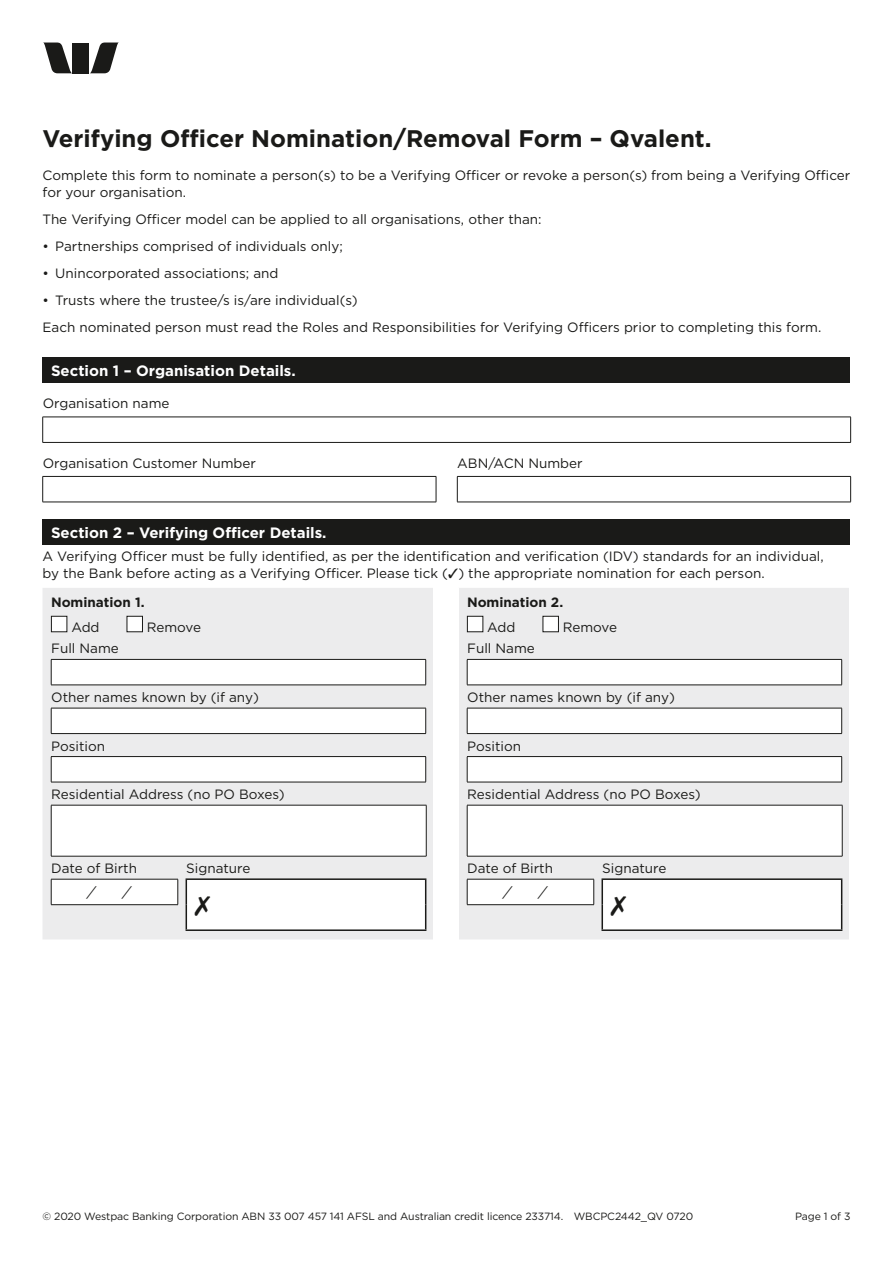
<style>
.page{position:relative;width:893px;height:1263px;background:#fff}
.page>*{position:absolute;margin:0;border:0;box-sizing:border-box;transform-origin:0 0}
.t1{font:700 24px "Gotham";color:#1a1a18}
.t2{font:700 15px "Gotham";color:#fff}
.t3{font:13.5px/16.5px "Gotham";color:#1a1a18}
.t4{font:700 13.5px "Gotham";color:#1a1a18}
.t5{font:italic 13.5px "Gotham";color:#1a1a18}
.t6{font:10.5px "Gotham";letter-spacing:-.01em;color:#1a1a18}
</style>
<div class="page">
<svg style="left:44px;top:43px;width:28px;height:30px"></svg>
<svg style="left:90px;top:43px;width:28px;height:30px"></svg>
<div style="left:73px;top:43px;width:16px;height:30px;background:#1a1a18"></div>
<div style="left:43px;top:358px;width:807px;height:25px;background:#1a1a18"></div>
<hr style="left:43px;top:417px;width:808px;height:1px;background:#1a1a18">
<svg style="left:42px;top:417px;width:1px;height:25px"></svg>
<svg style="left:850px;top:417px;width:1px;height:25px"></svg>
<hr style="left:43px;top:442px;width:808px;height:1px;background:#1a1a18">
<hr style="left:43px;top:502px;width:393px;height:1px;background:#1a1a18">
<svg style="left:42px;top:476px;width:809px;height:26px"></svg>
<hr style="left:457px;top:502px;width:394px;height:1px;background:#1a1a18">
<div style="left:43px;top:519px;width:807px;height:25px;background:#1a1a18"></div>
<div style="left:43px;top:588px;width:806px;height:351px;background:#ececed"></div>
<div style="left:433px;top:588px;width:25px;height:351px;background:#fff"></div>
<div style="left:51px;top:616px;width:16px;height:16px;background:#fff"></div>
<div style="left:51px;top:616px;width:16px;height:16px;border:1px solid #1a1a18"></div>
<div style="left:127px;top:616px;width:15px;height:16px;background:#fff"></div>
<div style="left:127px;top:616px;width:16px;height:16px;border:1px solid #1a1a18"></div>
<div style="left:51px;top:659px;width:375px;height:26px;background:#fff"></div>
<hr style="left:51px;top:659px;width:375px;height:1px;background:#1a1a18">
<svg style="left:51px;top:660px;width:1px;height:25px"></svg>
<svg style="left:425px;top:660px;width:1px;height:25px"></svg>
<hr style="left:51px;top:685px;width:375px;height:1px;background:#1a1a18">
<div style="left:51px;top:708px;width:375px;height:25px;background:#fff"></div>
<hr style="left:51px;top:708px;width:375px;height:1px;background:#1a1a18">
<svg style="left:51px;top:708px;width:1px;height:25px"></svg>
<svg style="left:425px;top:708px;width:1px;height:25px"></svg>
<hr style="left:51px;top:733px;width:375px;height:1px;background:#1a1a18">
<div style="left:51px;top:756px;width:375px;height:26px;background:#fff"></div>
<hr style="left:51px;top:756px;width:375px;height:1px;background:#1a1a18">
<svg style="left:51px;top:757px;width:1px;height:25px"></svg>
<svg style="left:425px;top:757px;width:1px;height:25px"></svg>
<hr style="left:51px;top:782px;width:375px;height:1px;background:#1a1a18">
<div style="left:51px;top:805px;width:375px;height:51px;background:#fff"></div>
<hr style="left:51px;top:805px;width:375px;height:1px;background:#1a1a18">
<hr style="left:51px;top:805px;width:1px;height:51px;background:#1a1a18">
<hr style="left:426px;top:805px;width:1px;height:51px;background:#1a1a18">
<hr style="left:51px;top:856px;width:375px;height:1px;background:#1a1a18">
<hr style="left:186px;top:878px;width:240px;height:2px;background:#1a1a18">
<hr style="left:186px;top:929px;width:240px;height:2px;background:#1a1a18">
<div style="left:467px;top:616px;width:16px;height:16px;background:#fff"></div>
<div style="left:467px;top:616px;width:16px;height:16px;border:1px solid #1a1a18"></div>
<div style="left:543px;top:616px;width:15px;height:16px;background:#fff"></div>
<div style="left:543px;top:616px;width:16px;height:16px;border:1px solid #1a1a18"></div>
<div style="left:467px;top:659px;width:375px;height:26px;background:#fff"></div>
<hr style="left:467px;top:659px;width:375px;height:1px;background:#1a1a18">
<svg style="left:467px;top:660px;width:1px;height:25px"></svg>
<svg style="left:841px;top:660px;width:1px;height:25px"></svg>
<hr style="left:467px;top:685px;width:375px;height:1px;background:#1a1a18">
<div style="left:467px;top:708px;width:375px;height:25px;background:#fff"></div>
<hr style="left:467px;top:708px;width:375px;height:1px;background:#1a1a18">
<svg style="left:467px;top:708px;width:1px;height:25px"></svg>
<svg style="left:841px;top:708px;width:1px;height:25px"></svg>
<hr style="left:467px;top:733px;width:375px;height:1px;background:#1a1a18">
<div style="left:467px;top:756px;width:375px;height:26px;background:#fff"></div>
<hr style="left:467px;top:756px;width:375px;height:1px;background:#1a1a18">
<svg style="left:467px;top:757px;width:1px;height:25px"></svg>
<svg style="left:841px;top:757px;width:1px;height:25px"></svg>
<hr style="left:467px;top:782px;width:375px;height:1px;background:#1a1a18">
<div style="left:467px;top:805px;width:375px;height:51px;background:#fff"></div>
<hr style="left:467px;top:805px;width:375px;height:1px;background:#1a1a18">
<hr style="left:467px;top:805px;width:1px;height:51px;background:#1a1a18">
<hr style="left:842px;top:805px;width:1px;height:51px;background:#1a1a18">
<hr style="left:467px;top:856px;width:375px;height:1px;background:#1a1a18">
<hr style="left:601px;top:878px;width:241px;height:2px;background:#1a1a18">
<hr style="left:601px;top:929px;width:241px;height:2px;background:#1a1a18">
<svg style="left:51px;top:879px;width:375px;height:51px"></svg>
<svg style="left:467px;top:879px;width:375px;height:51px"></svg>
<h1 class="t1" style="left:43px;top:122px;width:671px">Verifying Officer Nomination/Removal Form – Qvalent.</h1>
<p class="t3" style="left:43px;top:167px;width:809px">Complete this form to nominate a person(s) to be a Verifying Officer or revoke a person(s) from being a Verifying Officer for your organisation.</p>
<p class="t3" style="left:43px;top:211px;width:501px">The Verifying Officer model can be applied to all organisations, other than:</p>
<p class="t3" style="left:43px;top:238px;width:302px">• Partnerships comprised of individuals only;</p>
<p class="t3" style="left:43px;top:265px;width:237px">• Unincorporated associations; and</p>
<p class="t3" style="left:43px;top:287px;width:780px;line-height:27.2px">• Trusts where the trustee/s is/are individual(s)<br>Each nominated person must read the Roles and Responsibilities for Verifying Officers prior to completing this form.</p>
<p class="t2" style="left:51px;top:361px;width:246px">Section 1 – Organisation Details.</p>
<p class="t3" style="left:43px;top:395px;width:128px">Organisation name</p>
<p class="t3" style="left:43px;top:455px;width:215px">Organisation Customer Number</p>
<p class="t3" style="left:457px;top:455px;width:127px">ABN/ACN Number</p>
<p class="t2" style="left:51px;top:522px;width:277px">Section 2 – Verifying Officer Details.</p>
<p class="t3" style="left:43px;top:548px;width:783px">A Verifying Officer must be fully identified, as per the identification and verification (IDV) standards for an individual, by the Bank before acting as a Verifying Officer. Please tick (✓) the appropriate nomination for each person.</p>
<p class="t4" style="left:51px;top:593px;width:95px">Nomination 1.</p>
<p class="t3" style="left:71px;top:619px;width:30px">Add</p>
<p class="t3" style="left:147px;top:619px;width:56px">Remove</p>
<p class="t3" style="left:51px;top:640px;width:69px">Full Name</p>
<p class="t3" style="left:51px;top:689px;width:209px">Other names known by (if any)</p>
<p class="t3" style="left:51px;top:737px;width:55px">Position</p>
<p class="t3" style="left:51px;top:786px;width:235px">Residential Address (no PO Boxes)</p>
<p class="t4" style="left:467px;top:593px;width:98px">Nomination 2.</p>
<p class="t3" style="left:487px;top:619px;width:30px">Add</p>
<p class="t3" style="left:563px;top:619px;width:56px">Remove</p>
<p class="t3" style="left:467px;top:640px;width:69px">Full Name</p>
<p class="t3" style="left:467px;top:689px;width:209px">Other names known by (if any)</p>
<p class="t3" style="left:467px;top:737px;width:55px">Position</p>
<p class="t3" style="left:467px;top:786px;width:235px">Residential Address (no PO Boxes)</p>
<p class="t3" style="left:51px;top:860px;width:87px">Date of Birth</p>
<p class="t3" style="left:186px;top:860px;width:66px">Signature</p>
<p class="t5" style="left:88px;top:884px;width:8px">/</p>
<p class="t5" style="left:123px;top:884px;width:8px">/</p>
<p class="t3" style="left:467px;top:860px;width:87px">Date of Birth</p>
<p class="t3" style="left:602px;top:860px;width:66px">Signature</p>
<p class="t5" style="left:504px;top:884px;width:8px">/</p>
<p class="t5" style="left:539px;top:884px;width:8px">/</p>
<p class="t6" style="left:43px;top:1210px;width:652px">© 2020 Westpac Banking Corporation ABN 33 007 457 141 AFSL and Australian credit licence 233714. WBCPC2442_QV 0720</p>
<p class="t6" style="left:795px;top:1210px;width:57px">Page 1 of 3</p>
</div>
